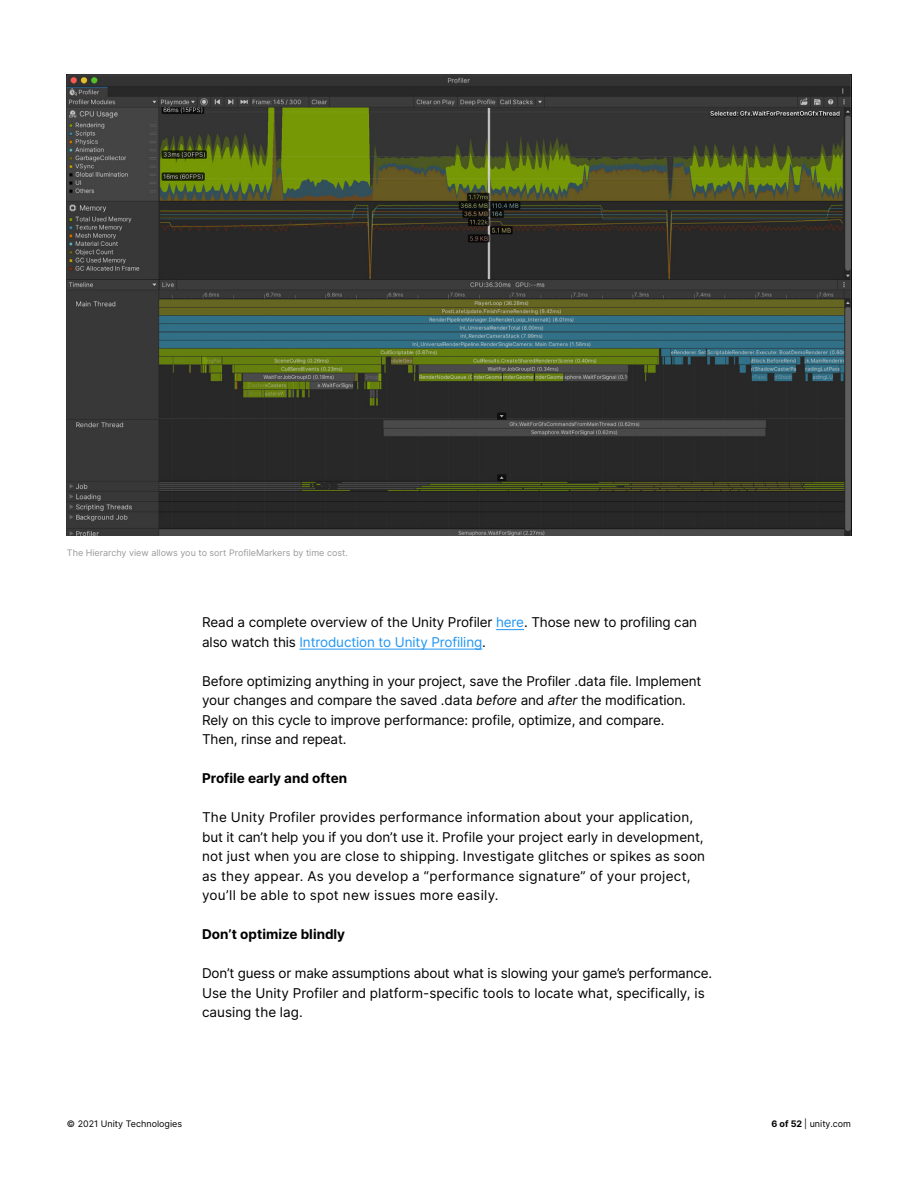
<style>
.page{position:relative;width:918px;height:1188px;background:#fff}
.page>*{position:absolute;margin:0;border:0;box-sizing:border-box;transform-origin:0 0}
.t1{font:13.5px/19.5px "Inter";letter-spacing:-.01em;color:#000}
.t2{font:13.5px/19.5px "Inter";letter-spacing:.01em;color:#000}
.t3{font:700 13.5px "Inter";color:#000}
.t4{font:9px "Inter";color:#999}
.t5{font:9px "Inter";color:#000}
.s1{color:#2196f3}
.s2{font-style:italic}
.s3{font-weight:700}
</style>
<div class="page">
<svg style="left:496px;top:629px;width:28px;height:1px"></svg>
<hr style="left:300px;top:649px;width:182px;height:1px;background:#2196f3">
<img style="left:67px;top:74px;width:784px;height:462px">
<p class="t4" style="left:67px;top:546px;width:281px">The Hierarchy view allows you to sort ProfileMarkers by time cost.</p>
<p class="t1" style="left:202px;top:612px;width:496px">Read a complete overview of the Unity Profiler <span class="s1">here</span>. Those new to profiling can also watch this <span class="s1">Introduction to Unity Profiling</span>.</p>
<p class="t1" style="left:202px;top:671px;width:501px">Before optimizing anything in your project, save the Profiler .data file. Implement your changes and compare the saved .data <span class="s2">before</span> and <span class="s2">after</span> the modification.<br>Rely on this cycle to improve performance: profile, optimize, and compare.<br>Then, rinse and repeat.</p>
<p class="t3" style="left:202px;top:769px;width:147px">Profile early and often</p>
<p class="t2" style="left:202px;top:807px;width:505px">The Unity Profiler provides performance information about your application, but it can’t help you if you don’t use it. Profile your project early in development, not just when you are close to shipping. Investigate glitches or spikes as soon as they appear. As you develop a “performance signature” of your project, you’ll be able to spot new issues more easily.</p>
<p class="t3" style="left:202px;top:925px;width:145px">Don’t optimize blindly</p>
<p class="t1" style="left:202px;top:963px;width:509px">Don’t guess or make assumptions about what is slowing your game’s performance.<br>Use the Unity Profiler and platform-specific tools to locate what, specifically, is causing the lag.</p>
<p class="t5" style="left:67px;top:1117px;width:117px">© 2021 Unity Technologies</p>
<p class="t5" style="left:772px;top:1117px;width:81px"><span class="s3">6 of 52</span> | unity.com</p>
</div>
